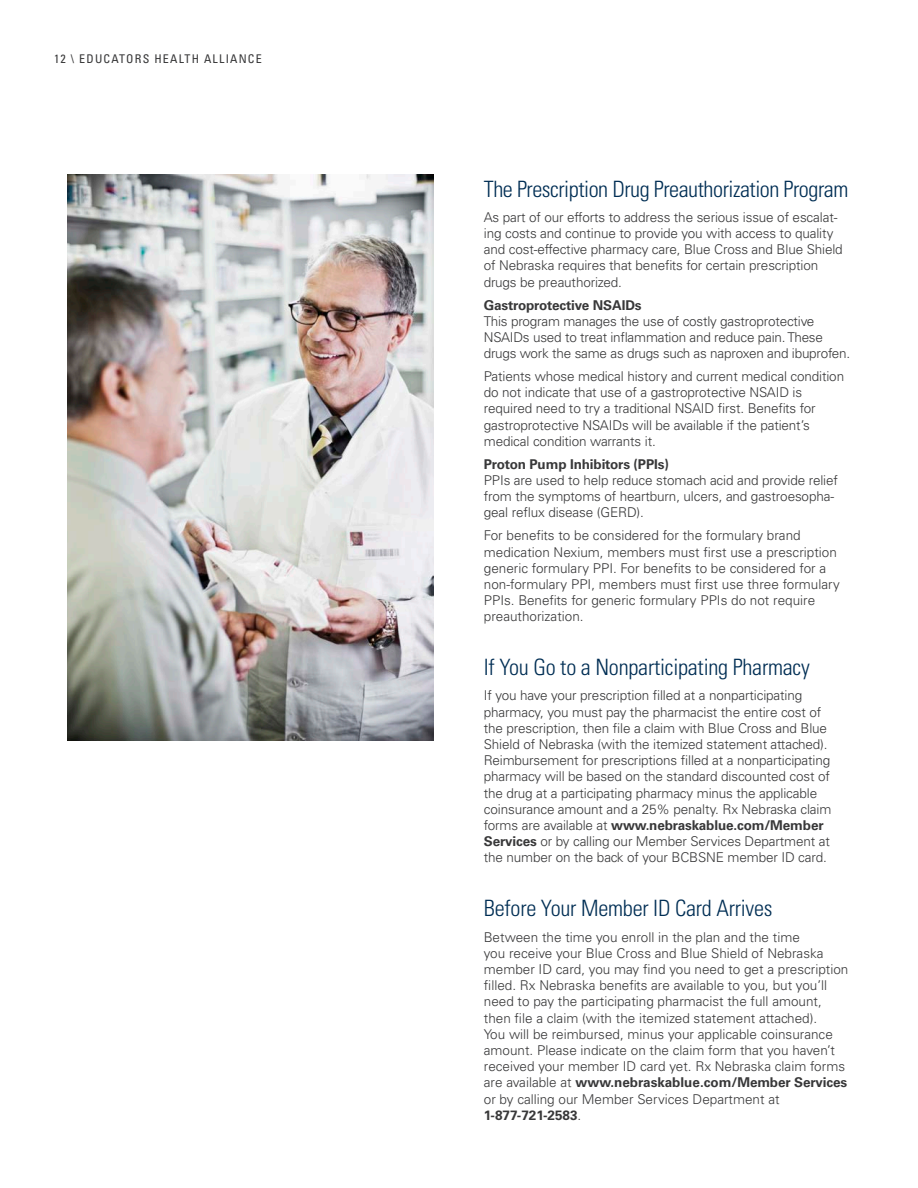
<style>
.page{position:relative;width:918px;height:1188px;background:#fff}
.page>*{position:absolute;margin:0;border:0;box-sizing:border-box;transform-origin:0 0}
.Subheading{font:300 condensed 22.5px "Univers LT Std";letter-spacing:-.01em;color:#002e54}
.Body{font:300 13.5px/16.2px "Univers LT Std";letter-spacing:-.01em;color:#383839}
.Bold-subhead{font:700 13.5px "Univers LT Std";letter-spacing:-.01em;color:#383839}
.t1{font:condensed 12px "Univers LT Std";letter-spacing:.1em;color:#383839}
.s1{font-weight:700}
</style>
<div class="page">
<img style="left:68px;top:174px;width:366px;height:567px">
<p class="t1" style="left:54px;top:51px;width:209px">12 \ EDUCATORS HEALTH ALLIANCE</p>
<p class="Subheading" style="left:484px;top:175px;width:366px">The Prescription Drug Preauthorization Program</p>
<p class="Body" style="left:484px;top:209px;width:360px">As part of our efforts to address the serious issue of escalat&shy;ing costs and continue to provide you with access to quality and cost-effective pharmacy care, Blue Cross and Blue Shield of Nebraska requires that benefits for certain prescription drugs be preauthorized.</p>
<p class="Bold-subhead" style="left:484px;top:297px;width:159px">Gastroprotective NSAIDs</p>
<p class="Body" style="left:484px;top:313px;width:368px">This program manages the use of costly gastroprotective<br>NSAIDs used to treat inflammation and reduce pain. These drugs work the same as drugs such as naproxen and ibuprofen.</p>
<p class="Body" style="left:484px;top:368px;width:362px">Patients whose medical history and current medical condition do not indicate that use of a gastroprotective NSAID is required need to try a traditional NSAID first. Benefits for gastroprotective NSAIDs will be available if the patient’s medical condition warrants it.</p>
<p class="Bold-subhead" style="left:484px;top:456px;width:187px">Proton Pump Inhibitors (PPIs)</p>
<p class="Body" style="left:484px;top:472px;width:356px">PPIs are used to help reduce stomach acid and provide relief from the symptoms of heartburn, ulcers, and gastroesopha&shy;geal reflux disease (GERD).</p>
<p class="Body" style="left:484px;top:527px;width:358px">For benefits to be considered for the formulary brand medication Nexium, members must first use a prescription generic formulary PPI. For benefits to be considered for a non-formulary PPI, members must first use three formulary PPIs. Benefits for generic formulary PPIs do not require preauthorization.</p>
<p class="Subheading" style="left:484px;top:654px;width:328px">If You Go to a Nonparticipating Pharmacy</p>
<p class="Body" style="left:484px;top:688px;width:349px">If you have your prescription filled at a nonparticipating pharmacy, you must pay the pharmacist the entire cost of the prescription, then file a claim with Blue Cross and Blue Shield of Nebraska (with the itemized statement attached).<br>Reimbursement for prescriptions filled at a nonparticipating pharmacy will be based on the standard discounted cost of the drug at a participating pharmacy minus the applicable coinsurance amount and a 25% penalty. Rx Nebraska claim forms are available at <span class="s1">www.nebraskablue.com/Member Services</span> or by calling our Member Services Department at the number on the back of your BCBSNE member ID card.</p>
<p class="Subheading" style="left:484px;top:895px;width:290px">Before Your Member ID Card Arrives</p>
<p class="Body" style="left:484px;top:929px;width:366px">Between the time you enroll in the plan and the time<br>you receive your Blue Cross and Blue Shield of Nebraska member ID card, you may find you need to get a prescription filled. Rx Nebraska benefits are available to you, but you’ll need to pay the participating pharmacist the full amount, then file a claim (with the itemized statement attached).<br>You will be reimbursed, minus your applicable coinsurance amount. Please indicate on the claim form that you haven’t received your member ID card yet. Rx Nebraska claim forms are available at <span class="s1">www.nebraskablue.com/Member Services </span>or by calling our Member Services Department at <span class="s1">1-877-721-2583</span>.</p>
</div>
